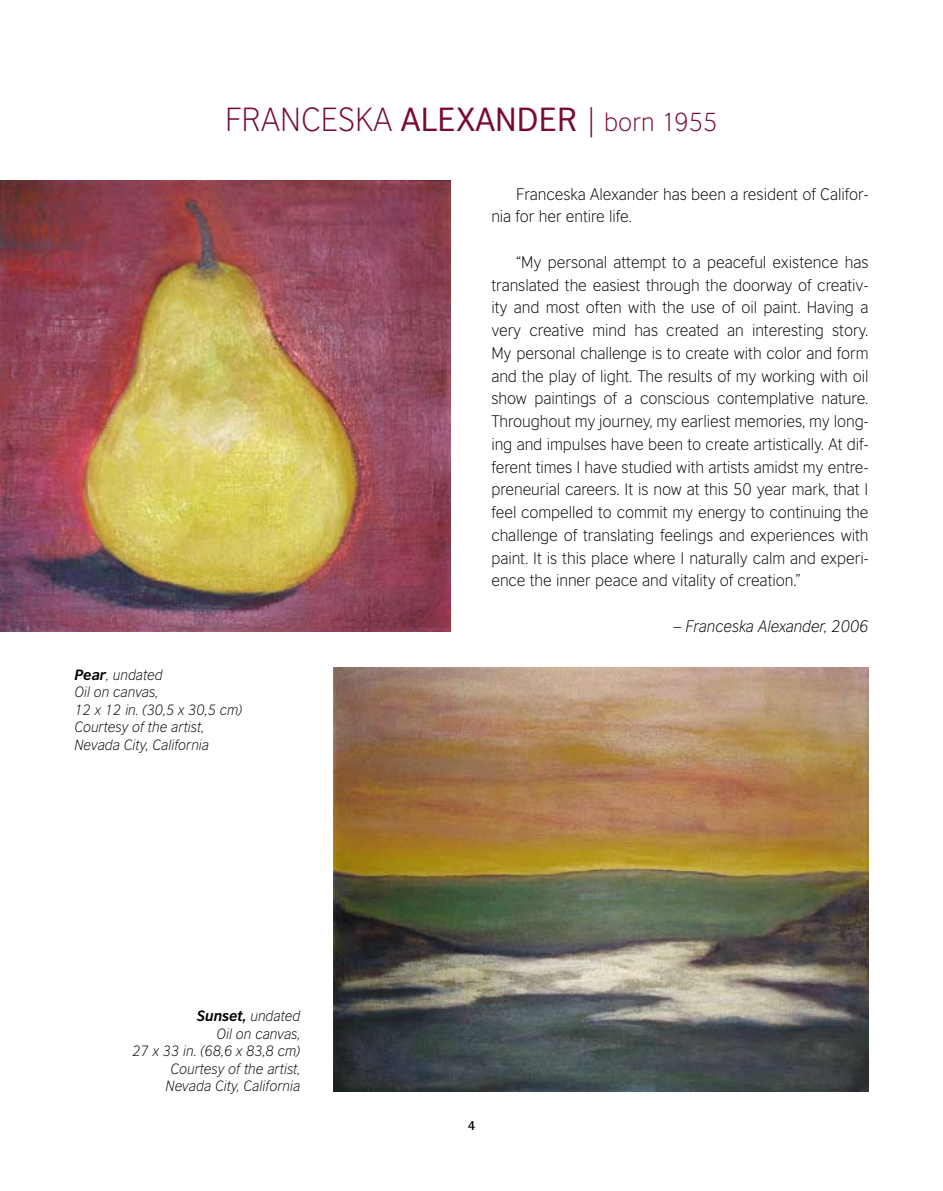
<style>
.page{position:relative;width:943px;height:1191px;background:#fff}
.page>*{position:absolute;margin:0;border:0;box-sizing:border-box;transform-origin:0 0}
.t1{font:31.5px "British Council Sans";color:#790a32}
.t2{font:300 31.5px "British Council Sans";color:#790a32}
.t3{font:300 15.75px/22.8px "British Council Sans";letter-spacing:-.005em;color:#000}
.t4{font:italic 300 15.75px "British Council Sans";letter-spacing:-.005em;color:#000}
.t5{font:italic 300 14px/17.5px "British Council Sans";color:#000}
.s1{font-weight:300}
.s2{font-weight:300;font-size:24.5px}
.s3{font-weight:700}
</style>
<div class="page">
<img style="left:333px;top:667px;width:535px;height:424px">
<img style="left:0;top:180px;width:451px;height:451px">
<h1 class="t2" style="left:225px;top:102px;width:36px">Franceska</h1>
<h1 class="t1" style="left:401px;top:101px;width:318px">ALEXANDER <span class="s1">|</span> <span class="s2">born 1955</span></h1>
<p class="t5" style="left:74px;top:666px;width:169px"><span class="s3">Pear</span>, undated<br>Oil on canvas,<br>12 x 12 in. (30,5 x 30,5 cm)<br>Courtesy of the artist,<br>Nevada City, California</p>
<p class="t5" style="left:132px;top:1007px;width:169px;text-align:right"><span class="s3">Sunset,</span> undated<br>Oil on canvas,<br>27 x 33 in. (68,6 x 83,8 cm)<br>Courtesy of the artist,<br>Nevada City, California</p>
<p class="t3" style="left:491px;top:182px;width:379px;text-indent:25px">Franceska Alexander has been a resident of Califor&shy;nia for her entire life.</p>
<p class="t3" style="left:491px;top:251px;width:379px;text-align:justify;text-indent:25px">“My personal attempt to a peaceful existence has translated the easiest through the doorway of creativ&shy;ity and most often with the use of oil paint. Having a very creative mind has created an interesting story.<br>My personal challenge is to create with color and form and the play of light. The results of my working with oil show paintings of a conscious contemplative nature.<br>Throughout my journey, my earliest memories, my long&shy;ing and impulses have been to create artistically. At dif&shy;ferent times I have studied with artists amidst my entre&shy;preneurial careers. It is now at this 50 year mark, that I feel compelled to commit my energy to continuing the challenge of translating feelings and experiences with paint. It is this place where I naturally calm and experi&shy;ence the inner peace and vitality of creation.”</p>
<p class="t4" style="left:673px;top:617px;width:196px">– Franceska Alexander, 2006</p>
</div>
